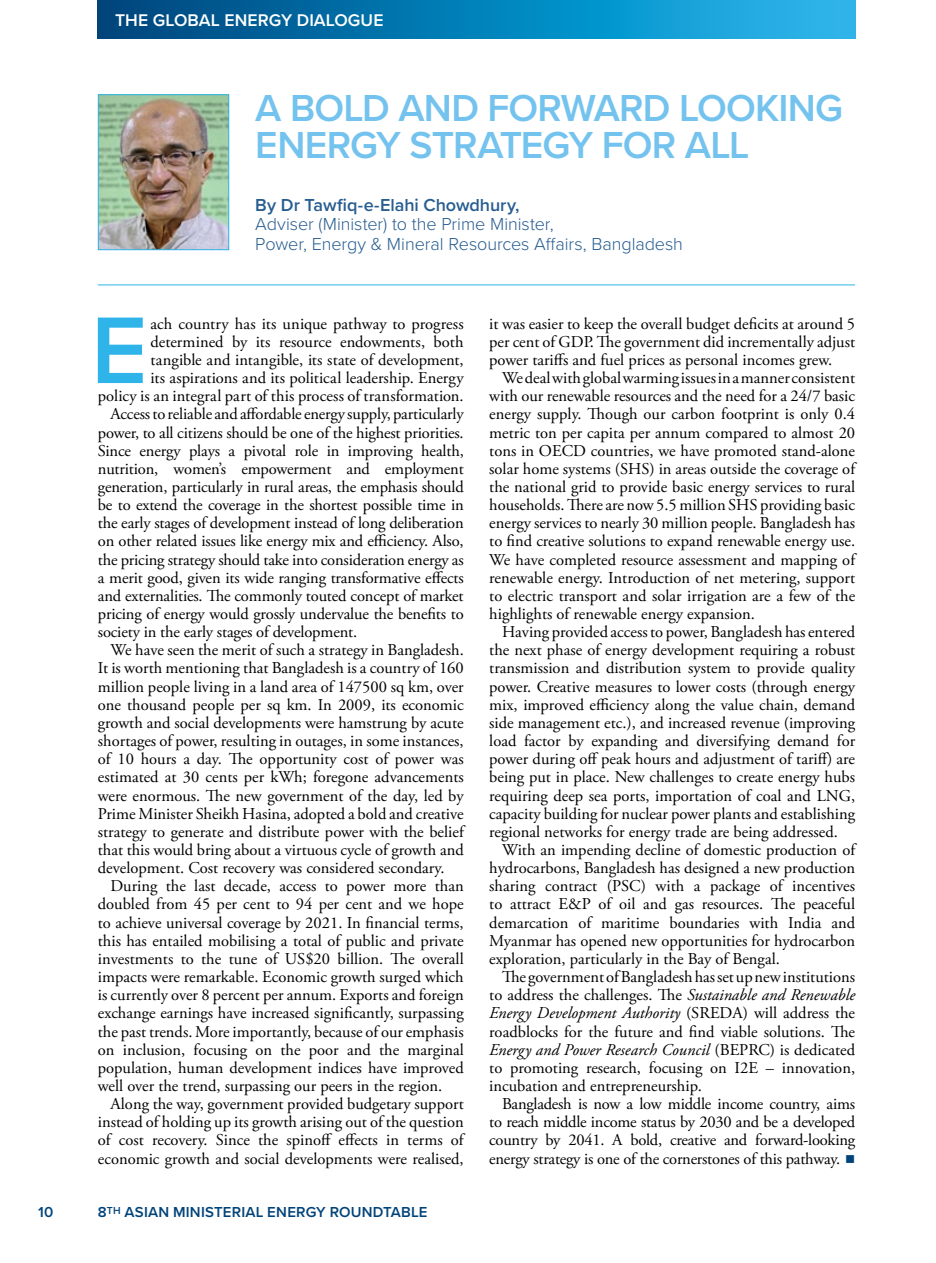
<style>
.page{position:relative;width:936px;height:1263px;background:#fff}
.page>*{position:absolute;margin:0;border:0;box-sizing:border-box;transform-origin:0 0}
.t1{font:600 98.1px "Proxima Nova";color:#2fb4e9}
.t2{font:600 39px/37.5px "Proxima Nova";letter-spacing:-.025em;color:#73c3ee}
.t3{font:300 18px/19.5px "Proxima Nova";letter-spacing:-.005em;color:#285d91}
.t4{font:600 18px "Proxima Nova";letter-spacing:-.005em;color:#285d91}
.t5{font:600 17.55px "Proxima Nova";letter-spacing:.005em;color:#fff}
.t6{font:16.5px/18.1px "Adobe Garamond Pro";color:#000;text-align:justify}
.t7{font:600 15px "Proxima Nova";letter-spacing:.015em;color:#004379}
.s1{font-style:italic}
.s2{color:#004379}
</style>
<div class="page">
<hr style="left:98px;top:285px;width:757px;height:1px;background:#2fb4e9">
<svg style="left:98px;top:0;width:757px;height:38px;background:#0980b7"></svg>
<img style="left:100px;top:97px;width:127px;height:151px">
<div style="left:98px;top:95px;width:131px;height:155px;border:1px solid #2fb4e9"></div>
<p class="t5" style="left:115px;top:7px;width:270px">THE GLOBAL ENERGY DIALOGUE</p>
<h2 class="t2" style="left:255px;top:88px;width:589px">A BOLD AND FORWARD LOOKING<br>ENERGY STRATEGY FOR ALL</h2>
<p class="t4" style="left:255px;top:191px;width:266px">By Dr Tawfiq-e-Elahi Chowdhury,</p>
<p class="t3" style="left:255px;top:215px;width:429px">Adviser (Minister) to the Prime Minister,<br>Power, Energy &amp; Mineral Resources Affairs, Bangladesh</p>
<h1 class="t1" style="left:91px;top:277px;width:58px">E</h1>
<p class="t6" style="left:150px;top:315px;width:315px">ach country has its unique pathway to progress</p>
<p class="t6" style="left:150px;top:333px;width:315px">determined by its resource endowments, both</p>
<p class="t6" style="left:150px;top:351px;width:315px">tangible and intangible, its state of development,</p>
<p class="t6" style="left:150px;top:369px;width:315px">its aspirations and its political leadership. Energy</p>
<p class="t6" style="left:98px;top:387px;width:367px">policy is an integral part of this process of transformation.</p>
<p class="t6" style="left:111px;top:406px;width:354px">Access to reliable and affordable energy supply, particularly</p>
<p class="t6" style="left:98px;top:424px;width:367px">power, to all citizens should be one of the highest priorities.</p>
<p class="t6" style="left:98px;top:442px;width:367px">Since energy plays a pivotal role in improving health,</p>
<p class="t6" style="left:98px;top:460px;width:367px">nutrition, women’s empowerment and employment</p>
<p class="t6" style="left:98px;top:478px;width:367px">generation, particularly in rural areas, the emphasis should</p>
<p class="t6" style="left:98px;top:496px;width:367px">be to extend the coverage in the shortest possible time in</p>
<p class="t6" style="left:98px;top:514px;width:367px">the early stages of development instead of long deliberation</p>
<p class="t6" style="left:98px;top:533px;width:367px">on other related issues like energy mix and efficiency. Also,</p>
<p class="t6" style="left:98px;top:551px;width:367px">the pricing strategy should take into consideration energy as</p>
<p class="t6" style="left:98px;top:569px;width:367px">a merit good, given its wide ranging transformative effects</p>
<p class="t6" style="left:98px;top:587px;width:367px">and externalities. The commonly touted concept of market</p>
<p class="t6" style="left:98px;top:605px;width:367px">pricing of energy would grossly undervalue the benefits to</p>
<p class="t6" style="left:98px;top:623px;width:261px">society in the early stages of development.</p>
<p class="t6" style="left:111px;top:642px;width:354px">We have seen the merit of such a strategy in Bangladesh.</p>
<p class="t6" style="left:98px;top:660px;width:367px">It is worth mentioning that Bangladesh is a country of 160</p>
<p class="t6" style="left:98px;top:678px;width:367px">million people living in a land area of 147500 sq km, over</p>
<p class="t6" style="left:98px;top:696px;width:367px">one thousand people per sq km. In 2009, its economic</p>
<p class="t6" style="left:98px;top:714px;width:367px">growth and social developments were hamstrung by acute</p>
<p class="t6" style="left:98px;top:732px;width:367px">shortages of power, resulting in outages, in some instances,</p>
<p class="t6" style="left:98px;top:750px;width:367px">of 10 hours a day. The opportunity cost of power was</p>
<p class="t6" style="left:98px;top:769px;width:367px">estimated at 30 cents per kWh; foregone advancements</p>
<p class="t6" style="left:98px;top:787px;width:367px">were enormous. The new government of the day, led by</p>
<p class="t6" style="left:98px;top:805px;width:367px">Prime Minister Sheikh Hasina, adopted a bold and creative</p>
<p class="t6" style="left:98px;top:823px;width:367px">strategy to generate and distribute power with the belief</p>
<p class="t6" style="left:98px;top:841px;width:367px">that this would bring about a virtuous cycle of growth and</p>
<p class="t6" style="left:98px;top:859px;width:348px">development. Cost recovery was considered secondary.</p>
<p class="t6" style="left:111px;top:877px;width:354px">During the last decade, access to power more than</p>
<p class="t6" style="left:98px;top:896px;width:367px">doubled from 45 per cent to 94 per cent and we hope</p>
<p class="t6" style="left:98px;top:914px;width:367px">to achieve universal coverage by 2021. In financial terms,</p>
<p class="t6" style="left:98px;top:932px;width:367px">this has entailed mobilising a total of public and private</p>
<p class="t6" style="left:98px;top:950px;width:367px">investments to the tune of US$20 billion. The overall</p>
<p class="t6" style="left:98px;top:968px;width:367px">impacts were remarkable. Economic growth surged which</p>
<p class="t6" style="left:98px;top:986px;width:367px">is currently over 8 percent per annum. Exports and foreign</p>
<p class="t6" style="left:98px;top:1005px;width:367px">exchange earnings have increased significantly, surpassing</p>
<p class="t6" style="left:98px;top:1023px;width:367px">the past trends. More importantly, because of our emphasis</p>
<p class="t6" style="left:98px;top:1041px;width:367px">on inclusion, focusing on the poor and the marginal</p>
<p class="t6" style="left:98px;top:1059px;width:367px">population, human development indices have improved</p>
<p class="t6" style="left:98px;top:1077px;width:346px">well over the trend, surpassing our peers in the region.</p>
<p class="t6" style="left:111px;top:1095px;width:354px">Along the way, government provided budgetary support</p>
<p class="t6" style="left:98px;top:1113px;width:367px">instead of holding up its growth arising out of the question</p>
<p class="t6" style="left:98px;top:1132px;width:367px">of cost recovery. Since the spinoff effects in terms of</p>
<p class="t6" style="left:98px;top:1150px;width:367px">economic growth and social developments were realised,</p>
<p class="t7" style="left:38px;top:1201px;width:17px">10</p>
<p class="t7" style="left:98px;top:1201px;width:331px">8<sup>TH</sup> ASIAN MINISTERIAL ENERGY ROUNDTABLE</p>
<p class="t6" style="left:489px;top:315px;width:367px">it was easier to keep the overall budget deficits at around 5 per cent of GDP. The government did incrementally adjust power tariffs and fuel prices as personal incomes grew.</p>
<p class="t6" style="left:489px;top:369px;width:367px;text-indent:13px">We deal with global warming issues in a manner consistent with our renewable resources and the need for a 24/7 basic energy supply. Though our carbon footprint is only 0.4 metric ton per capita per annum compared to almost 20 tons in OECD countries, we have promoted stand-alone solar home systems (SHS) in areas outside the coverage of the national grid to provide basic energy services to rural households. There are now 5.5 million SHS providing basic energy services to nearly 30 million people. Bangladesh has to find creative solutions to expand renewable energy use.<br>We have completed resource assessment and mapping of renewable energy. Introduction of net metering, support to electric transport and solar irrigation are a few of the highlights of renewable energy expansion.</p>
<p class="t6" style="left:489px;top:623px;width:367px;text-indent:13px">Having provided access to power, Bangladesh has entered the next phase of energy development requiring a robust transmission and distribution system to provide quality power. Creative measures to lower costs (through energy mix, improved efficiency along the value chain, demand side management etc.), and increased revenue (improving load factor by expanding and diversifying demand for power during off peak hours and adjustment of tariff) are being put in place. New challenges to create energy hubs requiring deep sea ports, importation of coal and LNG, capacity building for nuclear power plants and establishing regional networks for energy trade are being addressed.</p>
<p class="t6" style="left:489px;top:841px;width:367px;text-indent:13px">With an impending decline of domestic production of hydrocarbons, Bangladesh has designed a new production sharing contract (PSC) with a package of incentives to attract E&amp;P of oil and gas resources. The peaceful demarcation of maritime boundaries with India and Myanmar has opened new opportunities for hydrocarbon exploration, particularly in the Bay of Bengal.</p>
<p class="t6" style="left:489px;top:968px;width:367px;text-indent:13px">The government of Bangladesh has set up new institutions to address the challenges. The <span class="s1">Sustainable and Renewable Energy Development Authority</span> (SREDA) will address the roadblocks for the future and find viable solutions. The <span class="s1">Energy and Power Research Council</span> (BEPRC) is dedicated to promoting research, focusing on I2E – innovation, incubation and entrepreneurship.</p>
<p class="t6" style="left:489px;top:1095px;width:367px;text-indent:13px">Bangladesh is now a low middle income country, aims to reach middle income status by 2030 and be a developed country by 2041. A bold, creative and forward-looking energy strategy is one of the cornerstones of this pathway. <span class="s2">■</span></p>
</div>
